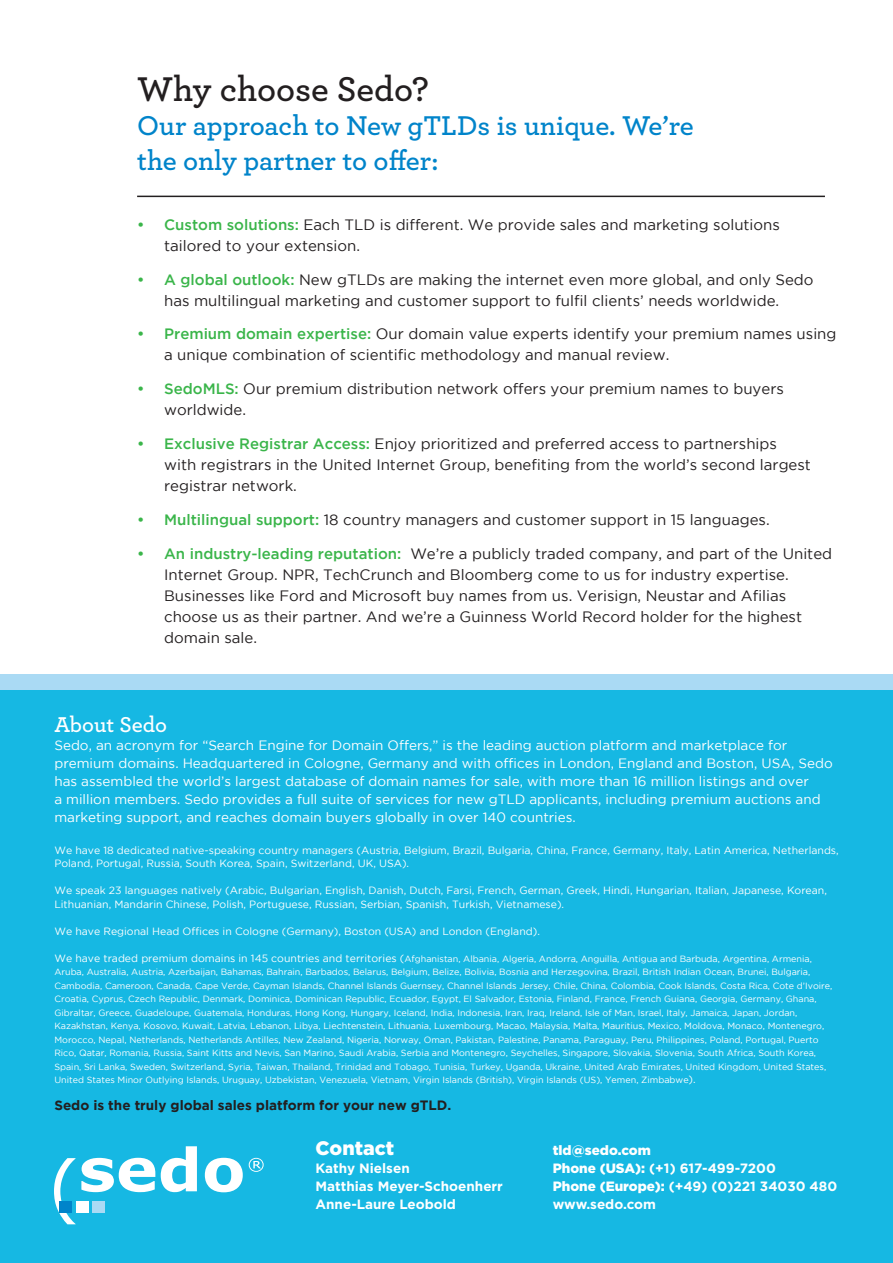
<style>
.page{position:relative;width:893px;height:1263px;background:#fff}
.page>*{position:absolute;margin:0;border:0;box-sizing:border-box;transform-origin:0 0}
.t1{font:600 36px "Archer";color:#231f20}
.t2{font:600 28.5px/34.2px "Archer";color:#0084ca}
.t3{font:600 22.5px "Archer";color:#fff}
.t4{font:900 19.5px "Gotham";color:#fff}
.t5{font:15px/21px "Gotham";color:#231f20}
.t6{font:13.5px/18px "Gotham";color:#fff}
.t7{font:700 13.5px "Gotham";color:#fff}
.t8{font:700 13.5px "Gotham";color:#231f20}
.t9{font:900 13.5px "Gotham";color:#fff}
.t10{font:10.5px/13.5px "Gotham";color:#fff}
.t11{font:9px/13.5px "Gotham";color:#fff}
.s1{font-weight:500;color:#3ab54a}
.s2{font-size:10.5px}
.s3{font-weight:900}
</style>
<div class="page">
<div style="left:0;top:674px;width:893px;height:17px;background:#aadaf4"></div>
<hr style="left:137px;top:196px;width:688px;height:1px;background:#231f20">
<div style="left:0;top:691px;width:893px;height:572px;background:#16b8e3"></div>
<svg style="left:54px;top:1158px;width:101px;height:66px"></svg>
<svg style="left:161px;top:1146px;width:36px;height:46px"></svg>
<svg style="left:205px;top:1158px;width:38px;height:34px"></svg>
<svg style="left:249px;top:1158px;width:15px;height:14px"></svg>
<p class="t1" style="left:137px;top:62px;width:293px">Why choose Sedo?</p>
<p class="t2" style="left:137px;top:107px;width:558px">Our approach to New gTLDs is unique. We’re the only partner to offer:</p>
<p class="t5" style="left:164px;top:214px;width:617px;text-indent:-27px"><span class="s1">• Custom solutions:</span> Each TLD is different. We provide sales and marketing solutions tailored to your extension.</p>
<p class="t5" style="left:137px;top:269px;width:678px;text-align:center"><span class="s1">• A global outlook:</span> New gTLDs are making the internet even more global, and only Sedo has multilingual marketing and customer support to fulfil clients’ needs worldwide.</p>
<p class="t5" style="left:164px;top:323px;width:674px;text-indent:-27px"><span class="s1">• Premium domain expertise:</span> Our domain value experts identify your premium names using a unique combination of scientific methodology and manual review.</p>
<p class="t5" style="left:164px;top:378px;width:621px;text-indent:-27px"><span class="s1">• SedoMLS:</span> Our premium distribution network offers your premium names to buyers worldwide.</p>
<p class="t5" style="left:164px;top:433px;width:648px;text-indent:-27px"><span class="s1">• Exclusive Registrar Access:</span> Enjoy prioritized and preferred access to partnerships with registrars in the United Internet Group, benefiting from the world’s second largest registrar network.</p>
<p class="t5" style="left:137px;top:509px;width:634px"><span class="s1">• Multilingual support:</span> 18 country managers and customer support in 15 languages.</p>
<p class="t5" style="left:164px;top:542px;width:669px;text-indent:-27px"><span class="s1">• An industry-leading reputation:</span> We’re a publicly traded company, and part of the United Internet Group. NPR, TechCrunch and Bloomberg come to us for industry expertise.<br>Businesses like Ford and Microsoft buy names from us. Verisign, Neustar and Afilias choose us as their partner. And we’re a Guinness World Record holder for the highest domain sale.</p>
<p class="t3" style="left:54px;top:708px;width:114px">About Sedo</p>
<p class="t6" style="left:54px;top:736px;width:780px">Sedo, an acronym for “Search Engine for Domain Offers,” is the leading auction platform and marketplace for premium domains. Headquartered in Cologne, Germany and with offices in London, England and Boston, USA, Sedo has assembled the world’s largest database of domain names for sale, with more than 16 million listings and over<br>a million members. Sedo provides a full suite of services for new gTLD applicants, including premium auctions and marketing support, and reaches domain buyers globally in over 140 countries.</p>
<p class="t10" style="left:54px;top:843px;width:786px">We have 18 dedicated native-speaking country managers (Austria, Belgium, Brazil, Bulgaria, China, France, Germany, Italy, Latin America, Netherlands,<br>Poland, Portugal, Russia, South Korea, Spain, Switzerland, UK, USA).</p>
<p class="t10" style="left:54px;top:884px;width:774px">We speak 23 languages natively (Arabic, Bulgarian, English, Danish, Dutch, Farsi, French, German, Greek, Hindi, Hungarian, Italian, Japanese, Korean,<br>Lithuanian, Mandarin Chinese, Polish, Portuguese, Russian, Serbian, Spanish, Turkish, Vietnamese).</p>
<p class="t10" style="left:54px;top:924px;width:487px">We have Regional Head Offices in Cologne (Germany), Boston (USA) and London (England).</p>
<p class="t11" style="left:54px;top:952px;width:779px"><span class="s2">We have traded premium domains in 145 countries and territories (</span>Afghanistan, Albania, Algeria, Andorra, Anguilla, Antigua and Barbuda, Argentina, Armenia, Aruba, Australia, Austria, Azerbaijan, Bahamas, Bahrain, Barbados, Belarus, Belgium, Belize, Bolivia, Bosnia and Herzegovina, Brazil, British Indian Ocean, Brunei, Bulgaria, Cambodia, Cameroon, Canada, Cape Verde, Cayman Islands, Channel Islands Guernsey, Channel Islands Jersey, Chile, China, Colombia, Cook Islands, Costa Rica, Cote d’Ivoire, Croatia, Cyprus, Czech Republic, Denmark, Dominica, Dominican Republic, Ecuador, Egypt, El Salvador, Estonia, Finland, France, French Guiana, Georgia, Germany, Ghana, Gibraltar, Greece, Guadeloupe, Guatemala, Honduras, Hong Kong, Hungary, Iceland, India, Indonesia, Iran, Iraq, Ireland, Isle of Man, Israel, Italy, Jamaica, Japan, Jordan, Kazakhstan, Kenya, Kosovo, Kuwait, Latvia, Lebanon, Libya, Liechtenstein, Lithuania, Luxembourg, Macao, Malaysia, Malta, Mauritius, Mexico, Moldova, Monaco, Montenegro, Morocco, Nepal, Netherlands, Netherlands Antilles, New Zealand, Nigeria, Norway, Oman, Pakistan, Palestine, Panama, Paraguay, Peru, Philippines, Poland, Portugal, Puerto Rico, Qatar, Romania, Russia, Saint Kitts and Nevis, San Marino, Saudi Arabia, Serbia and Montenegro, Seychelles, Singapore, Slovakia, Slovenia, South Africa, South Korea, Spain, Sri Lanka, Sweden, Switzerland, Syria, Taiwan, Thailand, Trinidad and Tobago, Tunisia, Turkey, Uganda, Ukraine, United Arab Emirates, United Kingdom, United States, United States Minor Outlying Islands, Uruguay, Uzbekistan, Venezuela, Vietnam, Virgin Islands (British), Virgin Islands (US), Yemen, Zimbabwe<span class="s2">).</span></p>
<p class="t8" style="left:54px;top:1098px;width:398px">Sedo is the truly global sales platform for your new gTLD.</p>
<p class="t4" style="left:316px;top:1136px;width:80px">Contact</p>
<p class="t7" style="left:316px;top:1160px;width:96px">Kathy Nielsen</p>
<p class="t7" style="left:316px;top:1178px;width:189px">Matthias Meyer-Schoenherr</p>
<p class="t7" style="left:316px;top:1196px;width:142px">Anne-Laure Leobold</p>
<p class="t9" style="left:553px;top:1142px;width:100px">tld@sedo.com</p>
<p class="t7" style="left:553px;top:1160px;width:225px"><span class="s3">Phone (USA):</span> (+1) 617-499-7200</p>
<p class="t7" style="left:553px;top:1178px;width:286px"><span class="s3">Phone (Europe):</span> (+49) (0)221 34030 480</p>
<p class="t7" style="left:553px;top:1196px;width:105px">www.sedo.com</p>
</div>
